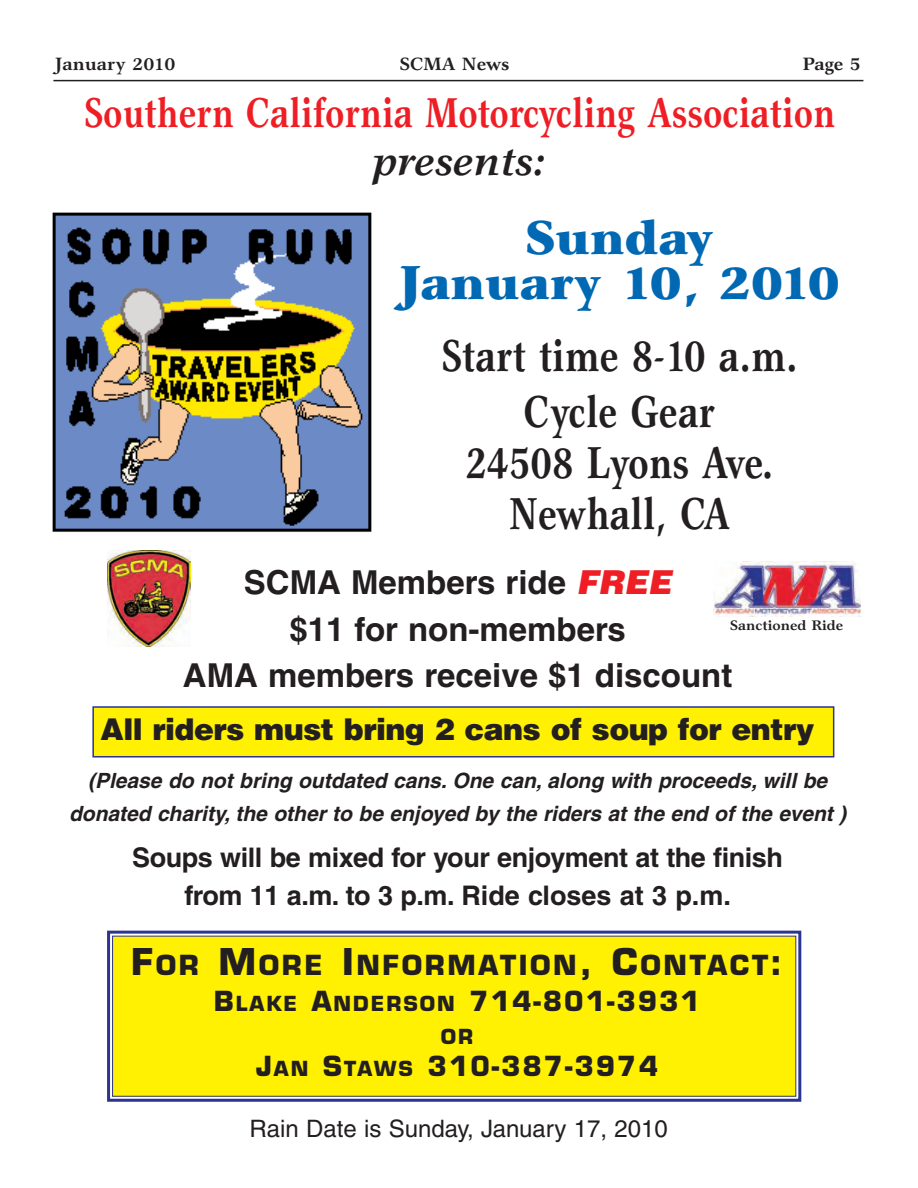
<style>
.page{position:relative;width:918px;height:1188px;background:#fff}
.page>*{position:absolute;margin:0;border:0;box-sizing:border-box;transform-origin:0 0}
.t1{font:900 48px/45px "Garth Graphic";color:#0168b3;text-align:center}
.t2{font:700 condensed 45px/55.5px "Garth Graphic";color:#231f20;text-align:center}
.t3{font:700 condensed 42px "Garth Graphic";color:#ee1e24}
.t4{font:italic 700 42px "Garth Graphic";color:#231f20}
.t5{font:700 33px/46.5px "Helvetica";color:#231f20;text-align:center}
.t6{font:900 30px "Helvetica";letter-spacing:-.02em;color:#231f20}
.t7{font:700 27px/37.5px "Helvetica";letter-spacing:-.015em;color:#231f20;text-align:center}
.t8{font:700 27px/36.5px "Eurostile";letter-spacing:.095em;color:#231f20;text-align:center}
.t9{font:700 27px "Eurostile";letter-spacing:.07em;color:#231f20}
.t10{font:24px "Helvetica";color:#231f20}
.t11{font:italic 700 21px/33px "Helvetica";color:#231f20;text-align:center}
.t12{font:700 20.25px "Eurostile";color:#231f20}
.t13{font:700 18px "Garth Graphic";color:#231f20}
.t14{font:700 13.95px "Garth Graphic";color:#231f20}
.s1{font-weight:900;font-style:italic;color:#ee1e24}
.s2{font-size:36px}
.s3{font-size:20.25px}
</style>
<div class="page">
<hr style="left:53px;top:80px;width:810px;height:1px;background:#231f20">
<div style="left:113px;top:936px;width:683px;height:160px;background:#fff101"></div>
<div style="left:107px;top:931px;width:694px;height:171px;border:3px solid #2c3491"></div>
<div style="left:112px;top:936px;width:684px;height:161px;border:1px solid #2c3491"></div>
<div style="left:93px;top:707px;width:741px;height:50px;background:#fff101"></div>
<div style="left:92px;top:706px;width:742px;height:52px;border:2px solid #2c3491"></div>
<img style="left:52px;top:212px;width:320px;height:320px">
<img style="left:108px;top:551px;width:82px;height:96px">
<img style="left:714px;top:561px;width:147px;height:55px">
<p class="t13" style="left:55px;top:57px;width:122px">January 2010</p>
<p class="t13" style="left:400px;top:57px;width:111px">SCMA News</p>
<p class="t13" style="left:803px;top:57px;width:60px">Page 5</p>
<h3 class="t3" style="left:84px;top:97px;width:753px">Southern California Motorcycling Association</h3>
<h3 class="t4" style="left:373px;top:145px;width:175px">presents:</h3>
<h1 class="t1" style="left:399px;top:221px;width:442px">Sunday<br>January 10, 2010</h1>
<h2 class="t2" style="left:441px;top:333px;width:358px">Start time 8-10 a.m.<br>Cycle Gear</h2>
<h2 class="t2" style="left:466px;top:442px;width:310px;line-height:51px">24508 Lyons Ave.<br>Newhall, CA</h2>
<h3 class="t5" style="left:183px;top:563px;width:551px">SCMA Members ride <span class="s1">FREE<br></span>$11 for non-members<br>AMA members receive $1 discount</h3>
<h3 class="t6" style="left:101px;top:718px;width:715px">All riders must bring 2 cans of soup for entry</h3>
<p class="t11" style="left:69px;top:766px;width:783px">(Please do not bring outdated cans. One can, along with proceeds, will be donated charity, the other to be enjoyed by the riders at the end of the event )</p>
<p class="t7" style="left:132px;top:842px;width:652px">Soups will be mixed for your enjoyment at the finish from 11 a.m. to 3 p.m. Ride closes at 3 p.m.</p>
<p class="t14" style="left:730px;top:620px;width:115px">Sanctioned Ride</p>
<p class="t8" style="left:131px;top:950px;width:653px"><span class="s2">F</span>OR <span class="s2">M</span>ORE <span class="s2">I</span>NFORMATION<span class="s2">, C</span>ONTACT<span class="s2">:<br></span>B<span class="s3">LAKE</span> A<span class="s3">NDERSON</span> 714-801-3931</p>
<p class="t12" style="left:441px;top:1029px;width:34px">OR</p>
<p class="t9" style="left:256px;top:1056px;width:404px">J<span class="s3">AN</span> S<span class="s3">TAWS</span> 310-387-3974</p>
<p class="t10" style="left:250px;top:1119px;width:420px">Rain Date is Sunday, January 17, 2010</p>
</div>
